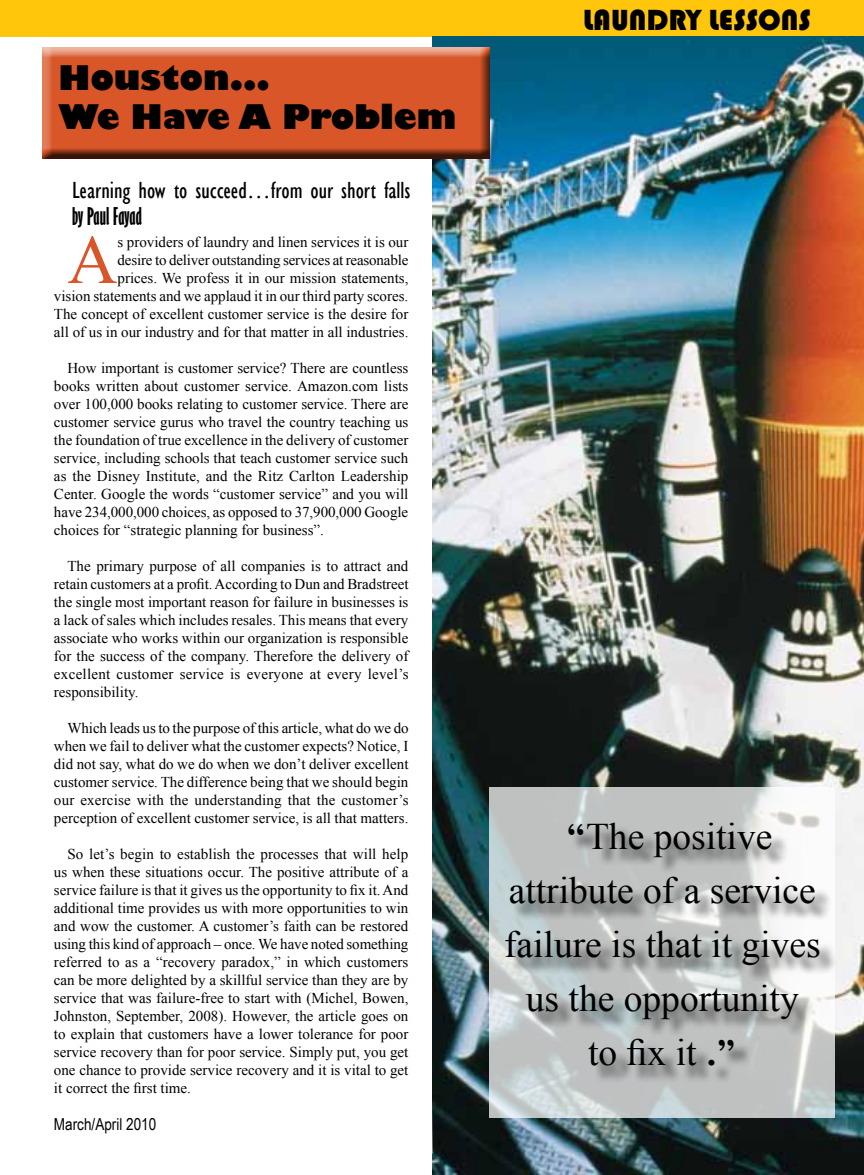
<style>
.page{position:relative;width:864px;height:1175px;background:#fff}
.page>*{position:absolute;margin:0;border:0;box-sizing:border-box;transform-origin:0 0}
.t1{font:69.3px "Times New Roman";color:#d95628}
.t2{font:37.5px/54px "Times New Roman";color:#000;text-align:center}
.t3{font:800 33px/39.6px "Gill Sans";color:#000}
.t4{font:30px "Bauhaus 93";color:#000}
.t5{font:condensed 24px "Gill Sans";color:#000}
.t6{font:700 extra-condensed 22.5px "Gill Sans";letter-spacing:-.005em;color:#000}
.t7{font:16.5px "Arial Narrow";color:#000}
.t8{font:15px/18px "Times New Roman";color:#000;text-align:justify}
.s1{font-family:"Copperplate Gothic";font-weight:700}
</style>
<div class="page">
<div style="left:0;top:0;width:864px;height:37px;background:#ffc60b"></div>
<img style="left:432px;top:37px;width:432px;height:1137px">
<div style="left:39px;top:44px;width:451px;height:111px;background:#fff"></div>
<div style="left:39px;top:47px;width:451px;height:113px;background:#000;opacity:.75"></div>
<svg style="left:490px;top:787px;width:345px;height:331px;background:#c9cdcd"></svg>
<div style="left:508px;top:825px;width:329px;height:258px;background:#000;opacity:.75"></div>
<h3 class="t3" style="left:58px;top:60px;width:399px">Houston...<br>We Have A Problem</h3>
<h3 class="t5" style="left:72px;top:176px;width:340px">Learning how to succeed…from our short falls</h3>
<h3 class="t6" style="left:72px;top:202px;width:71px">by Paul Fayad</h3>
<h1 class="t1" style="left:68px;top:213px;width:52px">A</h1>
<p class="t8" style="left:54px;top:233px;width:356px;text-align:right">s providers of laundry and linen services it is our<br>desire to deliver outstanding services at reasonable<br>prices. We profess it in our mission statements,<br>vision statements and we applaud it in our third party scores.<br>The concept of excellent customer service is the desire for all of us in our industry and for that matter in all industries.</p>
<p class="t8" style="left:54px;top:359px;width:356px;text-indent:14px">How important is customer service? There are countless books written about customer service. Amazon.com lists over 100,000 books relating to customer service. There are customer service gurus who travel the country teaching us the foundation of true excellence in the delivery of customer service, including schools that teach customer service such as the Disney Institute, and the Ritz Carlton Leadership Center. Google the words “customer service” and you will have 234,000,000 choices, as opposed to 37,900,000 Google choices for “strategic planning for business”.</p>
<p class="t8" style="left:54px;top:557px;width:356px;text-indent:14px">The primary purpose of all companies is to attract and retain customers at a profit. According to Dun and Bradstreet the single most important reason for failure in businesses is a lack of sales which includes resales. This means that every associate who works within our organization is responsible for the success of the company. Therefore the delivery of excellent customer service is everyone at every level’s responsibility.</p>
<p class="t8" style="left:54px;top:719px;width:356px;text-indent:14px">Which leads us to the purpose of this article, what do we do when we fail to deliver what the customer expects? Notice, I did not say, what do we do when we don’t deliver excellent customer service. The difference being that we should begin our exercise with the understanding that the customer’s perception of excellent customer service, is all that matters.</p>
<p class="t8" style="left:54px;top:845px;width:356px;text-indent:14px">So let’s begin to establish the processes that will help us when these situations occur. The positive attribute of a service failure is that it gives us the opportunity to fix it. And additional time provides us with more opportunities to win and wow the customer. A customer’s faith can be restored using this kind of approach – once. We have noted something referred to as a “recovery paradox,” in which customers can be more delighted by a skillful service than they are by service that was failure-free to start with (Michel, Bowen, Johnston, September, 2008). However, the article goes on to explain that customers have a lower tolerance for poor service recovery than for poor service. Simply put, you get one chance to provide service recovery and it is vital to get it correct the first time.</p>
<p class="t7" style="left:54px;top:1112px;width:104px">MARCH/APRIL 2010</p>
<h3 class="t4" style="left:583px;top:3px;width:229px">LAUNDRY LESSONS</h3>
<h2 class="t2" style="left:504px;top:809px;width:318px"><span class="s1">“</span>The positive attribute of a service failure is that it gives us the opportunity<br>to fix it <span class="s1">.”</span></h2>
</div>
